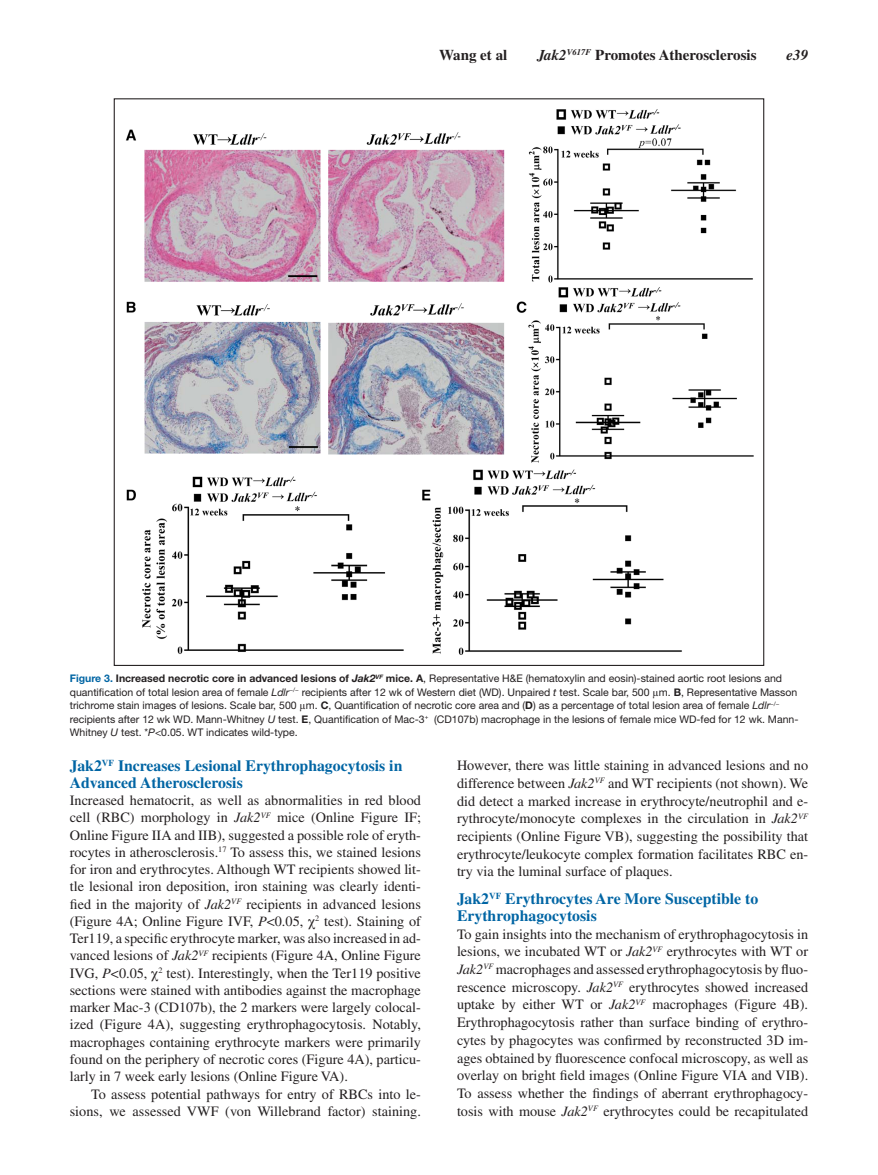
<style>
.page{position:relative;width:878px;height:1175px;background:#fff}
.page>*{position:absolute;margin:0;border:0;box-sizing:border-box;transform-origin:0 0}
.t1{font:700 15.75px/16.5px "Times";color:#0065a4}
.t2{font:700 15px "Times";color:#231f20}
.t3{font:italic 700 15px "Times";color:#231f20}
.t4{font:14.25px/17.2px "Times";color:#231f20;text-align:justify}
.t5{font:10.5px/13.5px "Helvetica Neue LT Std";color:#231f20}
.s1{font-style:italic}
.s2{font-weight:700;color:#0065a4}
.s3{font-weight:700}
.s4{font-weight:700;font-style:italic}
.s5{font-family:"Gandhari Unicode"}
</style>
<div class="page">
<svg style="left:113px;top:98px;width:651px;height:568px"></svg>
<p class="t2" style="left:439px;top:46px;width:70px">Wang et al</p>
<p class="t2" style="left:537px;top:46px;width:220px"><span class="s1">Jak2</span><sup>V617F</sup> Promotes Atherosclerosis</p>
<p class="t3" style="left:786px;top:46px;width:23px">e39</p>
<p class="t5" style="left:70px;top:672px;width:730px"><span class="s2">Figure 3.</span> <span class="s3">Increased necrotic core in advanced lesions of</span> <span class="s4">Jak2</span><sup>VF</sup> <span class="s3">mice. A</span>, Representative H&amp;E (hematoxylin and eosin)-stained aortic root lesions and quantification of total lesion area of female <span class="s1">Ldlr</span><sup>−/−</sup> recipients after 12 wk of Western diet (WD). Unpaired <span class="s1">t</span> test. Scale bar, 500 <span class="s5">μ</span>m. <span class="s3">B</span>, Representative Masson trichrome stain images of lesions. Scale bar, 500 <span class="s5">μ</span>m. <span class="s3">C</span>, Quantification of necrotic core area and (<span class="s3">D</span>) as a percentage of total lesion area of female <span class="s1">Ldlr</span><sup>−/− </sup>recipients after 12 wk WD. Mann-Whitney <span class="s1">U</span> test. <span class="s3">E</span>, Quantification of Mac-3<sup>+</sup> (CD107b) macrophage in the lesions of female mice WD-fed for 12 wk. Mann-Whitney <span class="s1">U</span> test. *<span class="s1">P</span>&lt;0.05. WT indicates wild-type.</p>
<p class="t1" style="left:70px;top:757px;width:334px">Jak2<sup>VF</sup> Increases Lesional Erythrophagocytosis in<br>Advanced Atherosclerosis</p>
<p class="t4" style="left:70px;top:791px;width:353px">Increased hematocrit, as well as abnormalities in red blood cell (RBC) morphology in <span class="s1">Jak2</span><sup>VF</sup> mice (Online Figure IF; Online Figure IIA and IIB), suggested a possible role of eryth&shy;rocytes in atherosclerosis.<sup>17</sup> To assess this, we stained lesions for iron and erythrocytes. Although WT recipients showed lit&shy;tle lesional iron deposition, iron staining was clearly identi&shy;fied in the majority of <span class="s1">Jak2</span><sup>VF</sup> recipients in advanced lesions (Figure 4A; Online Figure IVF, <span class="s1">P</span>&lt;0.05, <span class="s5">χ</span><sup>2</sup> test). Staining of Ter119, a specific erythrocyte marker, was also increased in ad&shy;vanced lesions of <span class="s1">Jak2</span><sup>VF</sup> recipients (Figure 4A, Online Figure IVG, <span class="s1">P</span>&lt;0.05, <span class="s5">χ</span><sup>2</sup> test). Interestingly, when the Ter119 positive sections were stained with antibodies against the macrophage marker Mac-3 (CD107b), the 2 markers were largely colocal&shy;ized (Figure 4A), suggesting erythrophagocytosis. Notably, macrophages containing erythrocyte markers were primarily found on the periphery of necrotic cores (Figure 4A), particu&shy;larly in 7 week early lesions (Online Figure VA).</p>
<p class="t4" style="left:70px;top:1085px;width:352px;text-align:right">To assess potential pathways for entry of RBCs into le&shy;sions, we assessed VWF (von Willebrand factor) staining.</p>
<p class="t4" style="left:457px;top:756px;width:353px;line-height:17.7px">However, there was little staining in advanced lesions and no difference between <span class="s1">Jak2</span><sup>VF</sup> and WT recipients (not shown). We did detect a marked increase in erythrocyte/neutrophil and e&shy;rythrocyte/monocyte complexes in the circulation in <span class="s1">Jak2</span><sup>VF </sup>recipients (Online Figure VB), suggesting the possibility that erythrocyte/leukocyte complex formation facilitates RBC en&shy;try via the luminal surface of plaques.</p>
<p class="t1" style="left:457px;top:889px;width:303px;line-height:17px">Jak2<sup>VF</sup> Erythrocytes Are More Susceptible to<br>Erythrophagocytosis</p>
<p class="t4" style="left:457px;top:924px;width:353px;line-height:17.7px">To gain insights into the mechanism of erythrophagocytosis in lesions, we incubated WT or <span class="s1">Jak2</span><sup>VF</sup> erythrocytes with WT or <span class="s1">Jak2</span><sup>VF</sup> macrophages and assessed erythrophagocytosis by fluo&shy;rescence microscopy. <span class="s1">Jak2</span><sup>VF</sup> erythrocytes showed increased uptake by either WT or <span class="s1">Jak2</span><sup>VF</sup> macrophages (Figure 4B).<br>Erythrophagocytosis rather than surface binding of erythro&shy;cytes by phagocytes was confirmed by reconstructed 3D im&shy;ages obtained by fluorescence confocal microscopy, as well as overlay on bright field images (Online Figure VIA and VIB).<br>To assess whether the findings of aberrant erythrophagocy&shy;tosis with mouse <span class="s1">Jak2</span><sup>VF</sup> erythrocytes could be recapitulated</p>
</div>
